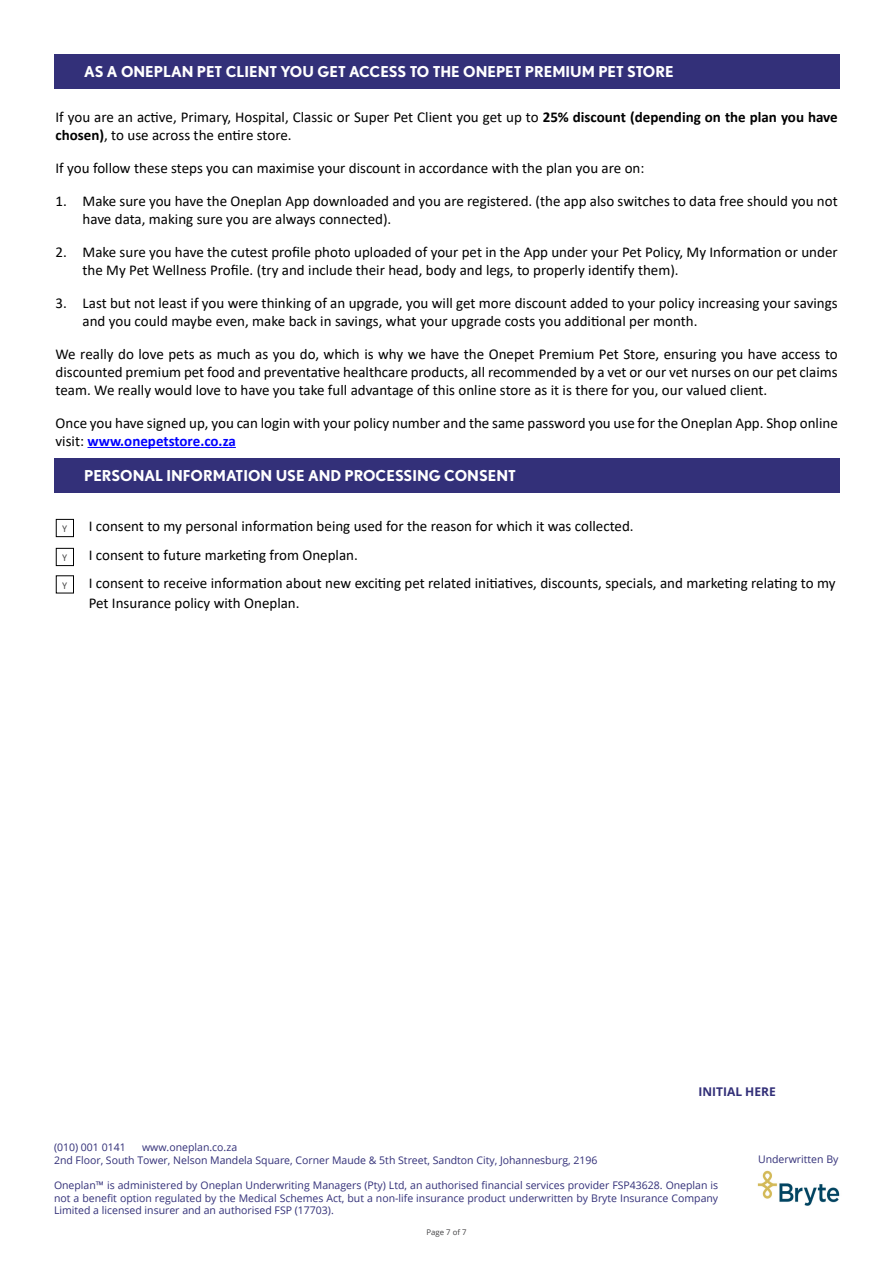
<style>
.page{position:relative;width:893px;height:1263px;background:#fff}
.page>*{position:absolute;margin:0;border:0;box-sizing:border-box;transform-origin:0 0}
.t1{font:15px/18px "Calibri";color:#000}
.t2{font:700 15px "Nobel";color:#fff}
.t3{font:700 12px "Open Sans";color:#322f78}
.t4{font:10.5px/12.6px "Open Sans";color:#322f78}
.t5{font:10.5px "Calibri";color:#000}
.t6{font:7.8px "Open Sans";color:#414042}
.s1{font-weight:700}
.s2{font-weight:700;color:#00f}
</style>
<div class="page">
<img style="left:757px;top:1170px;width:83px;height:36px">
<svg style="left:55px;top:519px;width:19px;height:18px"></svg>
<svg style="left:55px;top:548px;width:19px;height:18px"></svg>
<div style="left:54px;top:54px;width:785px;height:35px;background:#333079"></div>
<hr style="left:87px;top:447px;width:149px;height:1px;background:#00f">
<svg style="left:55px;top:575px;width:19px;height:19px"></svg>
<div style="left:54px;top:458px;width:785px;height:35px;background:#333079"></div>
<p class="t2" style="left:84px;top:62px;width:591px">AS A ONEPLAN PET CLIENT YOU GET ACCESS TO THE ONEPET PREMIUM PET STORE</p>
<p class="t1" style="left:56px;top:107px;width:784px">If you are an active, Primary, Hospital, Classic or Super Pet Client you get up to <span class="s1">25% discount (depending on the plan you have chosen)</span>, to use across the entire store.</p>
<p class="t1" style="left:56px;top:158px;width:590px">If you follow these steps you can maximise your discount in accordance with the plan you are on:</p>
<p class="t1" style="left:83px;top:191px;width:757px;text-indent:-27px">1. Make sure you have the Oneplan App downloaded and you are registered. (the app also switches to data free should you not have data, making sure you are always connected).</p>
<p class="t1" style="left:83px;top:242px;width:757px;text-indent:-27px">2. Make sure you have the cutest profile photo uploaded of your pet in the App under your Pet Policy, My Information or under the My Pet Wellness Profile. (try and include their head, body and legs, to properly identify them).</p>
<p class="t1" style="left:83px;top:293px;width:757px;text-indent:-27px">3. Last but not least if you were thinking of an upgrade, you will get more discount added to your policy increasing your savings and you could maybe even, make back in savings, what your upgrade costs you additional per month.</p>
<p class="t1" style="left:56px;top:344px;width:784px;text-align:justify">We really do love pets as much as you do, which is why we have the Onepet Premium Pet Store, ensuring you have access to discounted premium pet food and preventative healthcare products, all recommended by a vet or our vet nurses on our pet claims team. We really would love to have you take full advantage of this online store as it is there for you, our valued client.</p>
<p class="t1" style="left:56px;top:413px;width:784px">Once you have signed up, you can login with your policy number and the same password you use for the Oneplan App. Shop online visit: <span class="s2">www.onepetstore.co.za</span></p>
<p class="t5" style="left:62px;top:521px;width:7px">Y</p>
<p class="t5" style="left:62px;top:550px;width:7px">Y</p>
<p class="t5" style="left:62px;top:578px;width:7px">Y</p>
<p class="t2" style="left:84px;top:467px;width:433px">PERSONAL INFORMATION USE AND PROCESSING CONSENT</p>
<p class="t1" style="left:89px;top:512px;width:748px;line-height:28.5px">I consent to my personal information being used for the reason for which it was collected.<br>I consent to future marketing from Oneplan.<br>I consent to receive information about new exciting pet related initiatives, discounts, specials, and marketing relating to my</p>
<p class="t1" style="left:89px;top:594px;width:212px">Pet Insurance policy with Oneplan.</p>
<p class="t3" style="left:698px;top:1083px;width:79px">INITIAL HERE</p>
<p class="t4" style="left:54px;top:1141px;width:545px;text-indent:88px">www.oneplan.co.za<br>2nd Floor, South Tower, Nelson Mandela Square, Corner Maude &amp; 5th Street, Sandton City, Johannesburg, 2196</p>
<p class="t4" style="left:54px;top:1178px;width:666px;text-align:justify">Oneplan™ is administered by Oneplan Underwriting Managers (Pty) Ltd, an authorised financial services provider FSP43628. Oneplan is not a benefit option regulated by the Medical Schemes Act, but a non-life insurance product underwritten by Bryte Insurance Company Limited a licensed insurer and an authorised FSP (17703).</p>
<p class="t4" style="left:54px;top:1141px;width:73px">(010) 001 0141</p>
<p class="t6" style="left:426px;top:1226px;width:41px">Page 7 of 7</p>
<p class="t4" style="left:758px;top:1152px;width:82px">Underwritten By</p>
</div>
